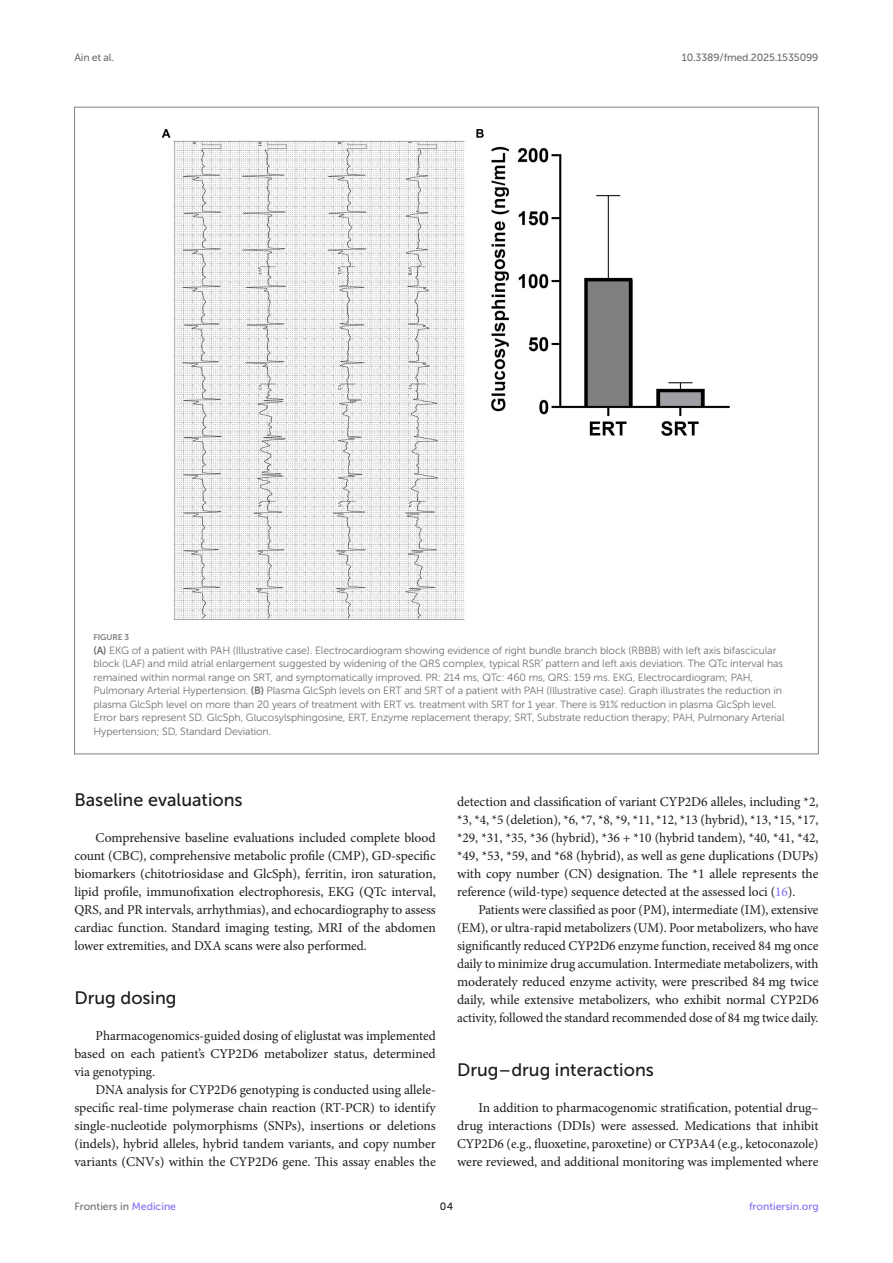
<style>
.page{position:relative;width:893px;height:1263px;background:#fff}
.page>*{position:absolute;margin:0;border:0;box-sizing:border-box;transform-origin:0 0}
.HEAD_2{font:18px "Museo Sans 500";color:#1b1c1b}
.TEXT{font:13.5px/18px "Minion Pro";letter-spacing:-.005em;color:#1b1c1b;text-align:justify}
.FIG_LEG{font:10.5px/13.5px "Museo Sans 300";letter-spacing:-.01em;color:#706f70}
.t1{font:10.5px "Museo Sans 500";letter-spacing:-.015em;color:#706f70}
.t2{font:10.5px "Museo Sans 500";color:#856df0}
.t3{font:10.5px "Museo Sans 500";color:#1b1c1b}
.FIG_HD{font:8.25px "Museo Sans 700";letter-spacing:-.01em;color:#7e7f7f}
.s1{font-family:"Museo Sans 700"}
.s2{color:#856df0}
</style>
<div class="page">
<img style="left:161px;top:129px;width:569px;height:491px">
<p class="t1" style="left:74px;top:52px;width:41px">Ain et al.</p>
<p class="t1" style="left:682px;top:52px;width:138px">10.3389/fmed.2025.1535099</p>
<p class="FIG_HD" style="left:94px;top:633px;width:37px">FIGURE 3</p>
<p class="FIG_LEG" style="left:94px;top:644px;width:693px"><span class="s1">(A)</span> EKG of a patient with PAH (Illustrative case). Electrocardiogram showing evidence of right bundle branch block (RBBB) with left axis bifascicular block (LAF) and mild atrial enlargement suggested by widening of the QRS complex, typical RSR’ pattern and left axis deviation. The QTc interval has remained within normal range on SRT, and symptomatically improved. PR: 214 ms, QTc: 460 ms, QRS: 159 ms. EKG, Electrocardiogram; PAH, Pulmonary Arterial Hypertension. <span class="s1">(B)</span> Plasma GlcSph levels on ERT and SRT of a patient with PAH (Illustrative case). Graph illustrates the reduction in plasma GlcSph level on more than 20 years of treatment with ERT vs. treatment with SRT for 1 year. There is 91% reduction in plasma GlcSph level.<br>Error bars represent SD. GlcSph, Glucosylsphingosine, ERT, Enzyme replacement therapy; SRT, Substrate reduction therapy; PAH, Pulmonary Arterial Hypertension; SD, Standard Deviation.</p>
<p class="HEAD_2" style="left:74px;top:790px;width:170px">Baseline evaluations</p>
<p class="TEXT" style="left:74px;top:829px;width:363px;text-indent:21px">Comprehensive baseline evaluations included complete blood count (CBC), comprehensive metabolic profile (CMP), GD-specific biomarkers (chitotriosidase and GlcSph), ferritin, iron saturation, lipid profile, immunofixation electrophoresis, EKG (QTc interval, QRS, and PR intervals, arrhythmias), and echocardiography to assess cardiac function. Standard imaging testing, MRI of the abdomen lower extremities, and DXA scans were also performed.</p>
<p class="HEAD_2" style="left:74px;top:988px;width:104px">Drug dosing</p>
<p class="TEXT" style="left:74px;top:1027px;width:363px;text-indent:21px">Pharmacogenomics-guided dosing of eliglustat was implemented based on each patient’s CYP2D6 metabolizer status, determined via genotyping.</p>
<p class="TEXT" style="left:74px;top:1081px;width:363px;text-indent:21px">DNA analysis for CYP2D6 genotyping is conducted using allele&shy;specific real-time polymerase chain reaction (RT-PCR) to identify single-nucleotide polymorphisms (SNPs), insertions or deletions (indels), hybrid alleles, hybrid tandem variants, and copy number variants (CNVs) within the CYP2D6 gene. This assay enables the</p>
<p class="TEXT" style="left:457px;top:793px;width:363px">detection and classification of variant CYP2D6 alleles, including *2, *3, *4, *5 (deletion), *6, *7, *8, *9, *11, *12, *13 (hybrid), *13, *15, *17, *29, *31, *35, *36 (hybrid), *36 + *10 (hybrid tandem), *40, *41, *42, *49, *53, *59, and *68 (hybrid), as well as gene duplications (DUPs) with copy number (CN) designation. The *1 allele represents the reference (wild-type) sequence detected at the assessed loci (<span class="s2">16</span>).</p>
<p class="TEXT" style="left:457px;top:901px;width:363px;text-indent:21px">Patients were classified as poor (PM), intermediate (IM), extensive (EM), or ultra-rapid metabolizers (UM). Poor metabolizers, who have significantly reduced CYP2D6 enzyme function, received 84 mg once daily to minimize drug accumulation. Intermediate metabolizers, with moderately reduced enzyme activity, were prescribed 84 mg twice daily, while extensive metabolizers, who exhibit normal CYP2D6 activity, followed the standard recommended dose of 84 mg twice daily.</p>
<p class="HEAD_2" style="left:457px;top:1060px;width:198px">Drug–drug interactions</p>
<p class="TEXT" style="left:457px;top:1099px;width:363px;text-indent:21px">In addition to pharmacogenomic stratification, potential drug– drug interactions (DDIs) were assessed. Medications that inhibit CYP2D6 (e.g., fluoxetine, paroxetine) or CYP3A4 (e.g., ketoconazole) were reviewed, and additional monitoring was implemented where</p>
<p class="t1" style="left:74px;top:1200px;width:103px">Frontiers in <span class="s2">Medicine</span></p>
<p class="t3" style="left:440px;top:1200px;width:15px">04</p>
<p class="t2" style="left:749px;top:1200px;width:71px">frontiersin.org</p>
</div>
